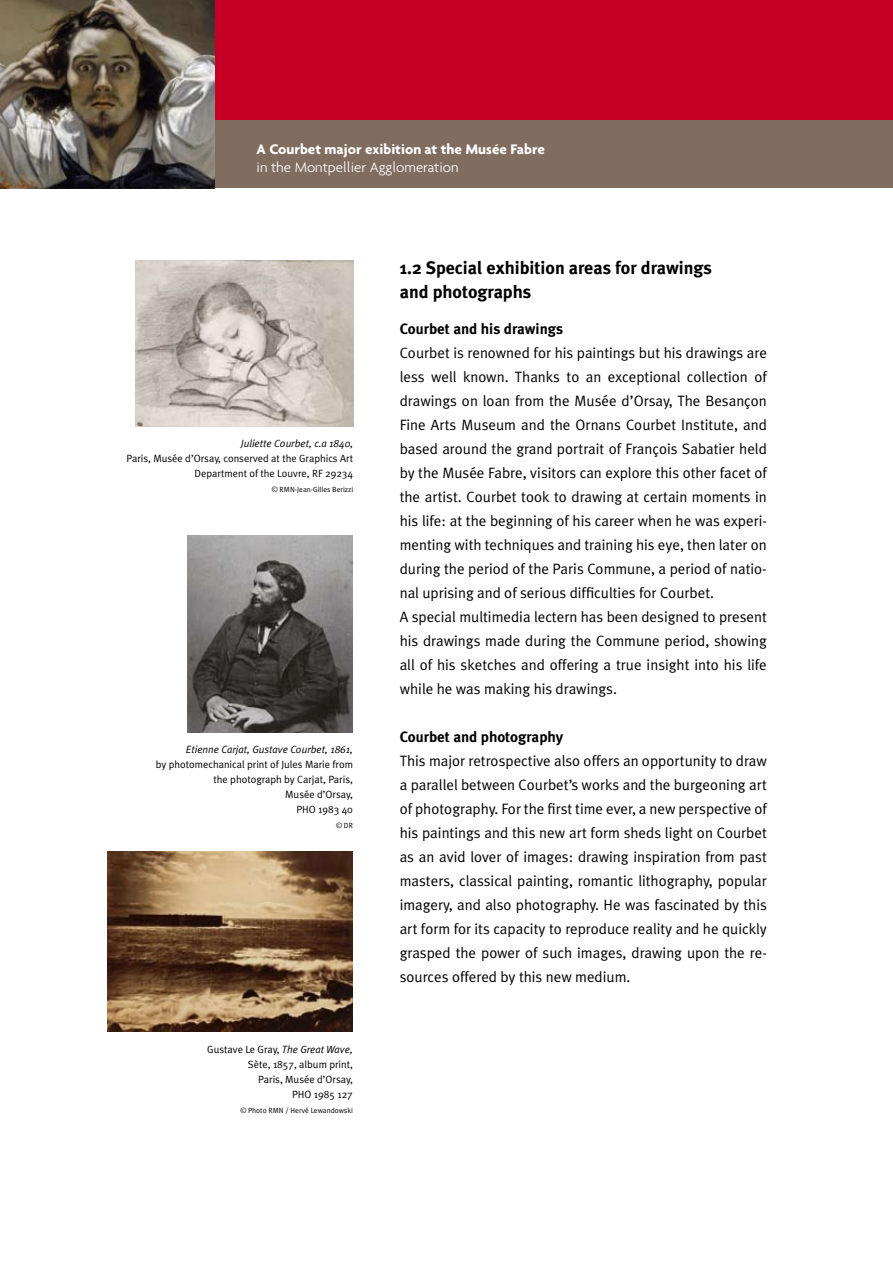
<style>
.page{position:relative;width:893px;height:1263px;background:#fff}
.page>*{position:absolute;margin:0;border:0;box-sizing:border-box;transform-origin:0 0}
.t1{font:700 18px/24px "Meta Plus";color:#000}
.t2{font:15px/24px "Meta Plus Normal";color:#000}
.t3{font:700 15px "Meta Plus";color:#000}
.t4{font:700 15px "Agenda";color:#fff}
.t5{font:300 15px "Agenda";color:#fff}
.t6{font:10.5px/15px "Meta Plus Normal";color:#000;text-align:right}
.t7{font:italic 10.5px "Meta Plus Normal";color:#000}
.t8{font:7.5px "Meta Plus Normal";color:#000}
.s1{font-style:italic}
</style>
<div class="page">
<div style="left:0;top:0;width:893px;height:141px;background:#c50024"></div>
<div style="left:0;top:120px;width:893px;height:68px;background:#816c60"></div>
<img style="left:136px;top:260px;width:217px;height:166px">
<img style="left:188px;top:536px;width:165px;height:196px">
<img style="left:107px;top:852px;width:246px;height:180px">
<img style="left:0;top:0;width:214px;height:188px">
<p class="t4" style="left:257px;top:140px;width:290px">A Courbet major exibition at the Musée Fabre</p>
<p class="t5" style="left:257px;top:158px;width:203px">in the Montpellier Agglomeration</p>
<p class="t7" style="left:241px;top:438px;width:114px">Juliette Courbet, c.a 1840,</p>
<p class="t6" style="left:126px;top:451px;width:228px">Paris, Musée d’Orsay, conserved at the Graphics Art<br>Department of the Louvre, RF 29234</p>
<p class="t8" style="left:272px;top:485px;width:83px">© RMN-Jean-Gilles Berizzi</p>
<p class="t7" style="left:186px;top:744px;width:168px">Etienne Carjat, Gustave Courbet, 1861,</p>
<p class="t6" style="left:156px;top:757px;width:199px">by photomechanical print of Jules Marie from the photograph by Carjat, Paris,<br>Musée d’Orsay,<br>PHO 1983 40</p>
<p class="t8" style="left:336px;top:821px;width:18px">© DR</p>
<p class="t6" style="left:207px;top:1042px;width:147px">Gustave Le Gray, <span class="s1">The Great Wave,<br></span>Sète, 1857, album print,<br>Paris, Musée d’Orsay,<br>PHO 1985 127</p>
<p class="t8" style="left:240px;top:1106px;width:114px">© Photo RMN / Hervé Lewandowski</p>
<p class="t1" style="left:400px;top:256px;width:314px">1.2 Special exhibition areas for drawings and photographs</p>
<p class="t3" style="left:400px;top:320px;width:165px">Courbet and his drawings</p>
<p class="t2" style="left:400px;top:340px;width:369px">Courbet is renowned for his paintings but his drawings are less well known. Thanks to an exceptional collection of drawings on loan from the Musée d’Orsay, The Besançon Fine Arts Museum and the Ornans Courbet Institute, and based around the grand portrait of François Sabatier held by the Musée Fabre, visitors can explore this other facet of the artist. Courbet took to drawing at certain moments in his life: at the beginning of his career when he was experi&shy;menting with techniques and training his eye, then later on during the period of the Paris Commune, a period of natio&shy;nal uprising and of serious difficulties for Courbet.<br>A special multimedia lectern has been designed to present his drawings made during the Commune period, showing all of his sketches and offering a true insight into his life while he was making his drawings.</p>
<p class="t3" style="left:400px;top:728px;width:165px">Courbet and photography</p>
<p class="t2" style="left:400px;top:748px;width:369px;text-align:justify">This major retrospective also offers an opportunity to draw a parallel between Courbet’s works and the burgeoning art of photography. For the first time ever, a new perspective of his paintings and this new art form sheds light on Courbet as an avid lover of images: drawing inspiration from past masters, classical painting, romantic lithography, popular imagery, and also photography. He was fascinated by this art form for its capacity to reproduce reality and he quickly grasped the power of such images, drawing upon the re&shy;sources offered by this new medium.</p>
</div>
